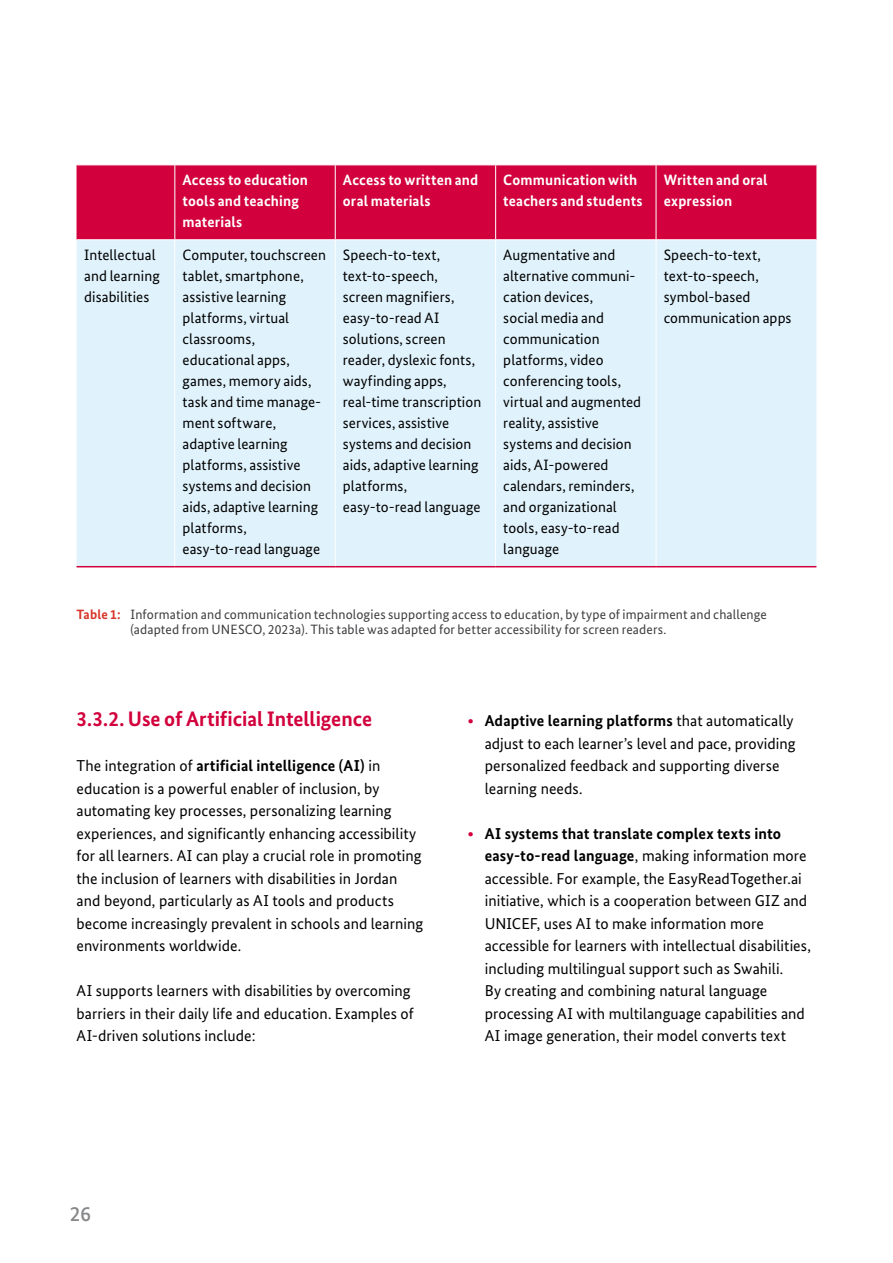
<style>
.page{position:relative;width:893px;height:1263px;background:#fff}
.page>*{position:absolute;margin:0;border:0;box-sizing:border-box;transform-origin:0 0}
.Head_Head_3{font:700 21px "Bundes Sans";letter-spacing:-.005em;color:#d2003c}
.t1{font:500 21px "Bundes Sans";color:#87888a}
.Fließtext_10_5pt_Abstand{font:15.75px/22.5px "Bundes Sans";letter-spacing:.005em;color:#000}
.Tabelle_Abbildungen{font:15px/21px "Bundes Sans";letter-spacing:.005em;color:#000}
.t2{font:700 15px/21px "Bundes Sans";letter-spacing:.01em;color:#fff}
.BU_9pt{font:13.5px/15.8px "Bundes Sans";letter-spacing:.01em;color:#3e3d40}
.s1{font-weight:700;color:#d73427}
.s2{font-weight:700}
.s3{font-weight:700;font-size:15px;color:#d2003c}
</style>
<div class="page">
<div style="left:77px;top:166px;width:739px;height:73px;background:#d2003c"></div>
<div style="left:77px;top:240px;width:739px;height:326px;background:#e0f2fb"></div>
<hr style="left:174px;top:165px;width:1px;height:74px;background:#fff">
<hr style="left:335px;top:165px;width:1px;height:74px;background:#fff">
<hr style="left:495px;top:165px;width:1px;height:74px;background:#fff">
<hr style="left:656px;top:165px;width:1px;height:74px;background:#fff">
<hr style="left:174px;top:240px;width:1px;height:326px;background:#fff">
<hr style="left:335px;top:240px;width:1px;height:326px;background:#fff">
<hr style="left:495px;top:240px;width:1px;height:326px;background:#fff">
<hr style="left:656px;top:240px;width:1px;height:326px;background:#fff">
<hr style="left:77px;top:566px;width:98px;height:1px;background:#d2003c">
<hr style="left:175px;top:566px;width:160px;height:1px;background:#d2003c">
<hr style="left:335px;top:566px;width:161px;height:1px;background:#d2003c">
<hr style="left:496px;top:566px;width:160px;height:1px;background:#d2003c">
<hr style="left:656px;top:566px;width:160px;height:1px;background:#d2003c">
<p class="t2" style="left:182px;top:169px;width:127px">Access to education tools and teaching materials</p>
<p class="t2" style="left:343px;top:169px;width:137px">Access to written and oral materials</p>
<p class="t2" style="left:503px;top:169px;width:141px">Communication with teachers and students</p>
<p class="t2" style="left:664px;top:169px;width:105px">Written and oral expression</p>
<p class="Tabelle_Abbildungen" style="left:84px;top:244px;width:77px">Intellectual and learning disabilities</p>
<p class="Tabelle_Abbildungen" style="left:182px;top:244px;width:145px">Computer, touchscreen tablet, smartphone, assistive learning platforms, virtual classrooms, educational apps, games, memory aids, task and time manage&shy;ment software, adaptive learning platforms, assistive systems and decision aids, adaptive learning platforms, easy-to-read language</p>
<p class="Tabelle_Abbildungen" style="left:343px;top:244px;width:140px">Speech-to-text, text-to-speech, screen magnifiers, easy-to-read AI solutions, screen reader, dyslexic fonts, wayfinding apps, real-time transcription services, assistive systems and decision aids, adaptive learning platforms, easy-to-read language</p>
<p class="Tabelle_Abbildungen" style="left:503px;top:244px;width:139px">Augmentative and alternative communi&shy;cation devices,<br>social media and communication platforms, video conferencing tools, virtual and augmented reality, assistive systems and decision aids, AI-powered calendars, reminders, and organizational tools, easy-to-read language</p>
<p class="Tabelle_Abbildungen" style="left:664px;top:244px;width:129px">Speech-to-text, text-to-speech, symbol-based communication apps</p>
<p class="BU_9pt" style="left:131px;top:606px;width:638px;text-indent:-54px"><span class="s1">Table 1:</span> Information and communication technologies supporting access to education, by type of impairment and challenge (adapted from UNESCO, 2023a). This table was adapted for better accessibility for screen readers.</p>
<p class="Head_Head_3" style="left:77px;top:707px;width:297px">3.3.2. Use of Artificial Intelligence</p>
<p class="Fließtext_10_5pt_Abstand" style="left:77px;top:754px;width:348px">The integration of <span class="s2">artificial intelligence (AI)</span> in education is a powerful enabler of inclusion, by automating key processes, personalizing learning experiences, and significantly enhancing accessibility for all learners. AI can play a crucial role in promoting the inclusion of learners with disabilities in Jordan and beyond, particularly as AI tools and products become increasingly prevalent in schools and learning environments worldwide.</p>
<p class="Fließtext_10_5pt_Abstand" style="left:77px;top:979px;width:339px">AI supports learners with disabilities by overcoming barriers in their daily life and education. Examples of<br>AI-driven solutions include:</p>
<p class="Fließtext_10_5pt_Abstand" style="left:485px;top:709px;width:312px;text-indent:-17px"><span class="s3">•</span> <span class="s2">Adaptive learning platforms</span> that automatically adjust to each learner’s level and pace, providing personalized feedback and supporting diverse learning needs.</p>
<p class="Fließtext_10_5pt_Abstand" style="left:485px;top:822px;width:328px;text-indent:-17px"><span class="s3">•</span> <span class="s2">AI systems that translate complex texts into easy-to-read language</span>, making information more accessible. For example, the EasyReadTogether.ai initiative, which is a cooperation between GIZ and UNICEF, uses AI to make information more accessible for learners with intellectual disabilities, including multilingual support such as Swahili.<br>By creating and combining natural language processing AI with multilanguage capabilities and AI image generation, their model converts text</p>
<h1 class="t1" style="left:70px;top:1202px;width:22px">26</h1>
</div>
